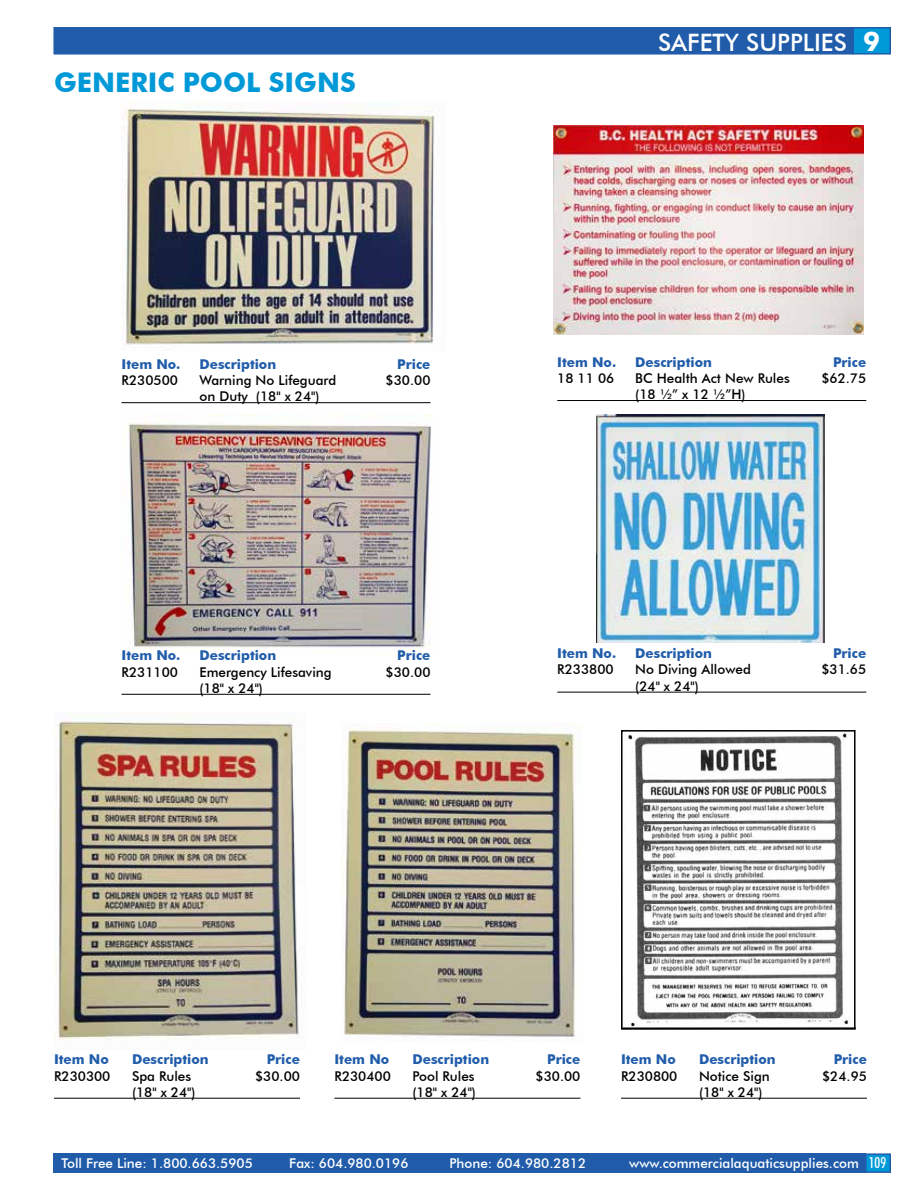
<style>
.page{position:relative;width:918px;height:1188px;background:#fff}
.page>*{position:absolute;margin:0;border:0;box-sizing:border-box;transform-origin:0 0}
.t1{font:700 27px "Futura BT";color:#0099d8}
.t2{font:500 24px "Futura BT";color:#fff}
.t3{font:500 13.5px "Futura BT";color:#000}
.t4{font:700 13.5px "Futura BT";color:#205caa}
.t5{font:500 13.5px "Futura BT";color:#fff}
.s1{font-weight:700;font-size:27px}
.s2{font-stretch:condensed;font-size:15px}
</style>
<div class="page">
<div style="left:53px;top:1153px;width:813px;height:20px;background:#205caa"></div>
<div style="left:865px;top:1153px;width:26px;height:20px;background:#0099d8;border:2px solid #205caa"></div>
<div style="left:853px;top:28px;width:37px;height:26px;background:#0099d8"></div>
<div style="left:852px;top:27px;width:39px;height:28px;border:2px solid #205caa"></div>
<div style="left:53px;top:27px;width:800px;height:28px;background:#205caa;border:2px solid #205caa"></div>
<img style="left:596px;top:415px;width:228px;height:228px">
<img style="left:628px;top:733px;width:221px;height:294px">
<div style="left:621px;top:730px;width:235px;height:300px;border:2px solid #000"></div>
<img style="left:123px;top:102px;width:312px;height:243px">
<img style="left:128px;top:415px;width:303px;height:240px">
<img style="left:341px;top:728px;width:235px;height:309px">
<img style="left:54px;top:713px;width:245px;height:329px">
<hr style="left:122px;top:402px;width:308px;height:1px;background:#000">
<hr style="left:122px;top:694px;width:308px;height:1px;background:#000">
<hr style="left:54px;top:1098px;width:246px;height:1px;background:#000">
<img style="left:554px;top:125px;width:310px;height:209px">
<hr style="left:557px;top:400px;width:309px;height:1px;background:#000">
<hr style="left:557px;top:692px;width:309px;height:1px;background:#000">
<hr style="left:334px;top:1098px;width:246px;height:1px;background:#000">
<hr style="left:621px;top:1098px;width:246px;height:1px;background:#000">
<h1 class="t1" style="left:54px;top:66px;width:303px">gen eric pool signs</h1>
<p class="t4" style="left:122px;top:356px;width:61px">Item No.</p>
<p class="t4" style="left:200px;top:356px;width:78px">Description</p>
<p class="t4" style="left:397px;top:356px;width:35px">Price</p>
<p class="t3" style="left:122px;top:372px;width:58px">R230500</p>
<p class="t3" style="left:200px;top:372px;width:138px">Warning No Lifeguard</p>
<p class="t3" style="left:386px;top:372px;width:46px">$30.00</p>
<p class="t3" style="left:200px;top:388px;width:122px">on Duty (18" x 24")</p>
<p class="t4" style="left:122px;top:647px;width:61px">Item No.</p>
<p class="t4" style="left:200px;top:647px;width:78px">Description</p>
<p class="t4" style="left:397px;top:647px;width:35px">Price</p>
<p class="t3" style="left:122px;top:664px;width:58px">R231100</p>
<p class="t3" style="left:200px;top:664px;width:134px">Emergency Lifesaving</p>
<p class="t3" style="left:386px;top:664px;width:46px">$30.00</p>
<p class="t3" style="left:200px;top:680px;width:65px">(18" x 24")</p>
<h2 class="t2" style="left:658px;top:28px;width:224px">safety supplies <span class="s1">9</span></h2>
<p class="t4" style="left:557px;top:354px;width:61px">Item No.</p>
<p class="t4" style="left:635px;top:354px;width:78px">Description</p>
<p class="t4" style="left:833px;top:354px;width:35px">Price</p>
<p class="t3" style="left:557px;top:370px;width:59px">18 11 06</p>
<p class="t3" style="left:635px;top:370px;width:156px">BC Health Act New Rules</p>
<p class="t3" style="left:821px;top:370px;width:46px">$62.75</p>
<p class="t3" style="left:635px;top:386px;width:112px">(18 ½” x 12 ½”H)</p>
<p class="t4" style="left:557px;top:645px;width:61px">Item No.</p>
<p class="t4" style="left:635px;top:645px;width:78px">Description</p>
<p class="t4" style="left:833px;top:645px;width:35px">Price</p>
<p class="t3" style="left:557px;top:661px;width:58px">R233800</p>
<p class="t3" style="left:635px;top:661px;width:117px">No Diving Allowed</p>
<p class="t3" style="left:821px;top:661px;width:46px">$31.65</p>
<p class="t3" style="left:635px;top:678px;width:65px">(24" x 24")</p>
<p class="t4" style="left:54px;top:1051px;width:56px">Item No</p>
<p class="t4" style="left:132px;top:1051px;width:111px">Description P</p>
<p class="t4" style="left:275px;top:1051px;width:26px">rice</p>
<p class="t3" style="left:54px;top:1068px;width:58px">R230300</p>
<p class="t3" style="left:132px;top:1068px;width:61px">Spa Rules</p>
<p class="t3" style="left:255px;top:1068px;width:46px">$30.00</p>
<p class="t3" style="left:132px;top:1084px;width:65px">(18" x 24")</p>
<p class="t4" style="left:334px;top:1051px;width:56px">Item No</p>
<p class="t4" style="left:412px;top:1051px;width:111px">Description P</p>
<p class="t4" style="left:556px;top:1051px;width:26px">rice</p>
<p class="t3" style="left:334px;top:1068px;width:58px">R230400</p>
<p class="t3" style="left:412px;top:1068px;width:64px">Pool Rules</p>
<p class="t3" style="left:536px;top:1068px;width:46px">$30.00</p>
<p class="t3" style="left:412px;top:1084px;width:65px">(18" x 24")</p>
<p class="t4" style="left:621px;top:1051px;width:56px">Item No</p>
<p class="t4" style="left:699px;top:1051px;width:111px">Description P</p>
<p class="t4" style="left:842px;top:1051px;width:26px">rice</p>
<p class="t3" style="left:621px;top:1068px;width:58px">R230800</p>
<p class="t3" style="left:699px;top:1068px;width:72px">Notice Sign</p>
<p class="t3" style="left:822px;top:1068px;width:46px">$24.95</p>
<p class="t3" style="left:699px;top:1084px;width:65px">(18" x 24")</p>
<p class="t5" style="left:62px;top:1155px;width:214px">Toll Free Line: 1.800.663.5905 F</p>
<p class="t5" style="left:296px;top:1155px;width:138px">ax: 604.980.0196 P</p>
<p class="t5" style="left:457px;top:1155px;width:131px">hone: 604.980.2812</p>
<p class="t5" style="left:629px;top:1155px;width:258px">www.commercialaquaticsupplies.com <span class="s2">109</span></p>
</div>
